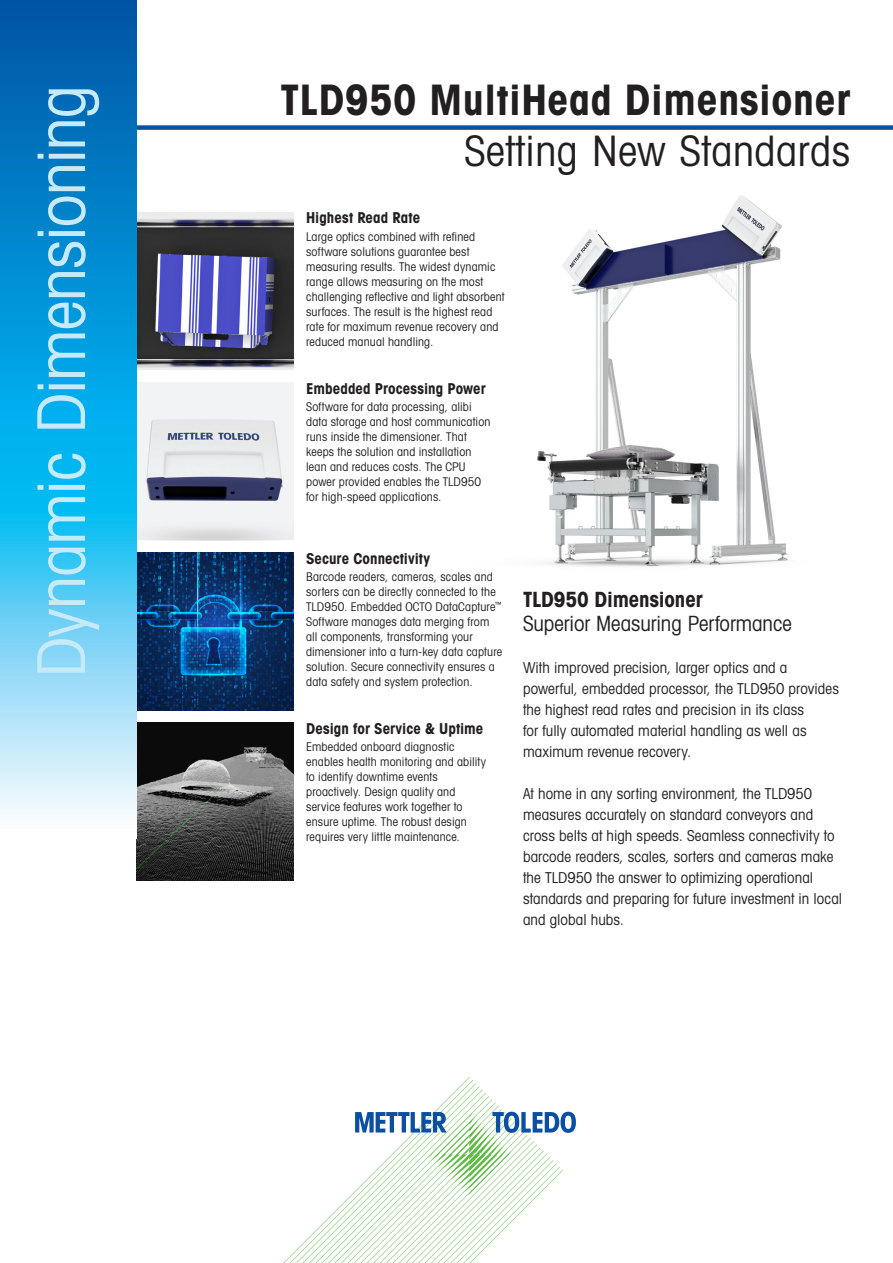
<style>
.page{position:relative;width:893px;height:1263px;background:#fff}
.page>*{position:absolute;margin:0;border:0;box-sizing:border-box;transform-origin:0 0}
.Vertical_Text_44_52{font:66px "Avant Gardefor MT Bk";letter-spacing:-.015em;color:#c6eafa}
.Title_Book_28_34{font:42px "Avant Gardefor MT Bd";letter-spacing:.015em;color:#231f20}
._1___Titel{font:42px "Avant Gardefor MT Bk";letter-spacing:.015em;color:#231f20}
.Titel_Head_unter_Bild_14_14_Bold{font:21px/24px "Avant Gardefor MT Bk";letter-spacing:-.005em;color:#231f20}
.Running_Text_10_14{font:15px/21px "Avant Gardefor MT Bk";letter-spacing:.005em;color:#231f20}
.Running_Subhead_10_12{font:15px "Avant Gardefor MT Bd";letter-spacing:.005em;color:#231f20}
.Captions_8_10{font:12px/15px "Avant Gardefor MT Bk";letter-spacing:.015em;color:#231f20}
.s1{font-family:"Avant Gardefor MT Bd"}
</style>
<div class="page">
<img style="left:537px;top:195px;width:251px;height:372px">
<img style="left:136px;top:213px;width:157px;height:157px">
<img style="left:136px;top:553px;width:157px;height:157px">
<svg style="left:136px;top:383px;width:157px;height:157px;fill:#edeff0"></svg>
<img style="left:136px;top:723px;width:157px;height:157px">
<div style="left:111px;top:125px;width:782px;height:5px;background:#0a4fa2"></div>
<svg style="left:283px;top:1077px;width:293px;height:186px"></svg>
<svg style="left:0;top:0;width:136px;height:815px;background:#32a7de"></svg>
<p class="Vertical_Text_44_52" style="left:21px;top:677px;width:594px;rotate:-90deg">Dynamic Dimensioning</p>
<p class="Title_Book_28_34" style="left:280px;top:73px;width:572px">TLD950 MultiHead Dimensioner</p>
<p class="_1___Titel" style="left:465px;top:125px;width:387px">Setting New Standards</p>
<p class="Running_Subhead_10_12" style="left:306px;top:208px;width:116px">Highest Read Rate</p>
<p class="Captions_8_10" style="left:306px;top:229px;width:200px">Large optics combined with refined software solutions guarantee best measuring results. The widest dynamic range allows measuring on the most challenging reflective and light absorbent surfaces. The result is the highest read rate for maximum revenue recovery and reduced manual handling.</p>
<p class="Running_Subhead_10_12" style="left:306px;top:379px;width:181px">Embedded Processing Power</p>
<p class="Captions_8_10" style="left:306px;top:399px;width:186px">Software for data processing, alibi data storage and host communication runs inside the dimensioner. That keeps the solution and installation lean and reduces costs. The CPU power provided enables the TLD950 for high-speed applications.</p>
<p class="Running_Subhead_10_12" style="left:306px;top:549px;width:126px">Secure Connectivity</p>
<p class="Captions_8_10" style="left:306px;top:569px;width:197px">Barcode readers, cameras, scales and sorters can be directly connected to the TLD950. Embedded OCTO DataCapture<sup>™ </sup>Software manages data merging from all components, transforming your dimensioner into a turn-key data capture solution. Secure connectivity ensures a data safety and system protection.</p>
<p class="Running_Subhead_10_12" style="left:306px;top:719px;width:179px">Design for Service &amp; Uptime</p>
<p class="Captions_8_10" style="left:306px;top:739px;width:181px">Embedded onboard diagnostic enables health monitoring and ability to identify downtime events proactively. Design quality and service features work together to ensure uptime. The robust design requires very little maintenance.</p>
<p class="Titel_Head_unter_Bild_14_14_Bold" style="left:523px;top:587px;width:270px"><span class="s1">TLD950 Dimensioner<br></span>Superior Measuring Performance</p>
<p class="Running_Text_10_14" style="left:523px;top:657px;width:317px">With improved precision, larger optics and a powerful, embedded processor, the TLD950 provides the highest read rates and precision in its class<br>for fully automated material handling as well as maximum revenue recovery.</p>
<p class="Running_Text_10_14" style="left:523px;top:783px;width:321px">At home in any sorting environment, the TLD950 measures accurately on standard conveyors and cross belts at high speeds. Seamless connectivity to barcode readers, scales, sorters and cameras make the TLD950 the answer to optimizing operational standards and preparing for future investment in local and global hubs.</p>
</div>
